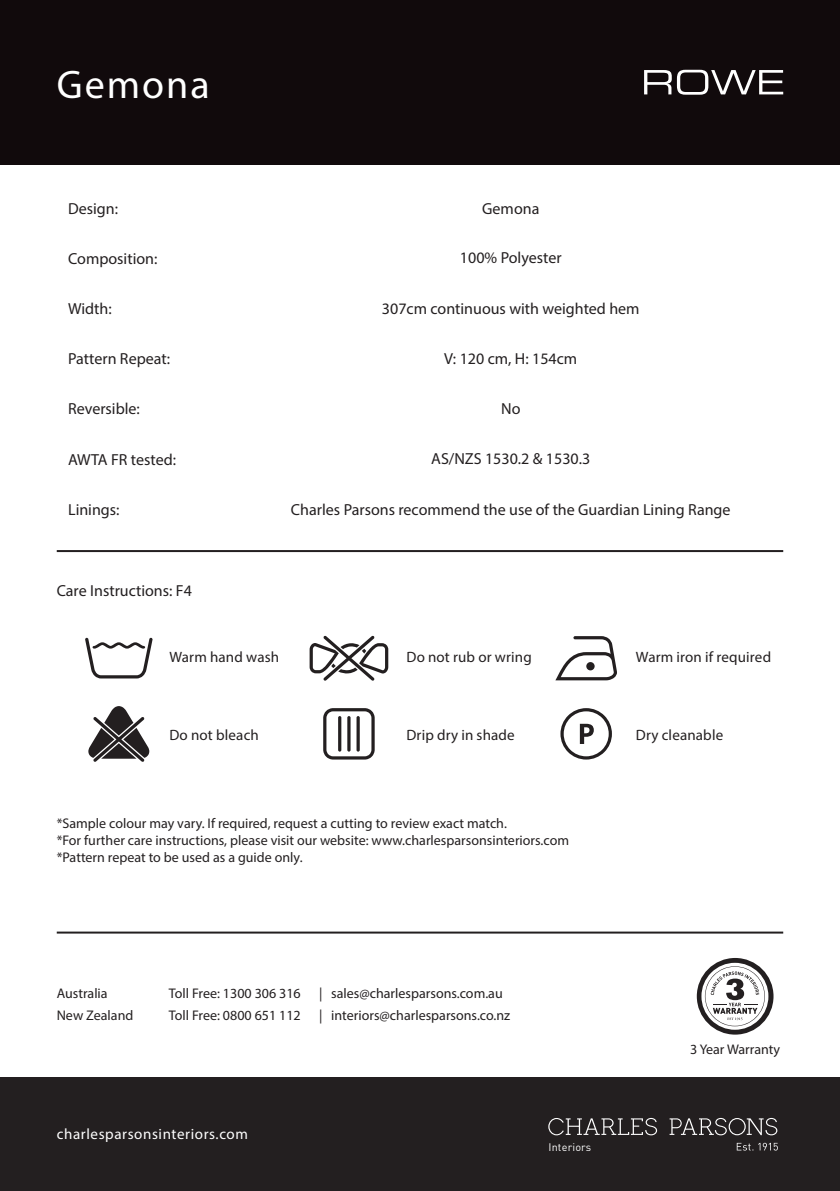
<style>
.page{position:relative;width:840px;height:1191px;background:#fff}
.page>*{position:absolute;margin:0;border:0;box-sizing:border-box;transform-origin:0 0}
.t1{font:40px "Myriad Pro";letter-spacing:.05em;color:#fff}
.t2{font:16px "Myriad Pro";color:#231f20}
.t3{font:15px "Myriad Pro";letter-spacing:.01em;color:#231f20}
.t4{font:15px "Myriad Pro";letter-spacing:.04em;color:#fff}
.t5{font:14px/16.8px "Myriad Pro";color:#231f20}
.t6{font:10.8px "DIN";letter-spacing:.015em;color:#fff}
</style>
<div class="page">
<div style="left:0;top:1077px;width:839px;height:114px;background:#231f20"></div>
<svg style="left:736px;top:1142px;width:41px;height:8px"></svg>
<svg style="left:548px;top:1118px;width:108px;height:17px"></svg>
<svg style="left:669px;top:1118px;width:108px;height:17px"></svg>
<hr style="left:57px;top:550px;width:725px;height:2px;background:#231f20">
<div style="left:0;top:0;width:839px;height:164px;background:#110a0c"></div>
<svg style="left:644px;top:70px;width:138px;height:25px"></svg>
<hr style="left:57px;top:931px;width:725px;height:2px;background:#231f20">
<svg style="left:696px;top:958px;width:77px;height:76px"></svg>
<svg style="left:309px;top:635px;width:79px;height:46px"></svg>
<svg style="left:88px;top:706px;width:61px;height:56px"></svg>
<svg style="left:323px;top:708px;width:51px;height:51px"></svg>
<svg style="left:560px;top:708px;width:51px;height:51px"></svg>
<svg style="left:555px;top:636px;width:61px;height:44px"></svg>
<svg style="left:85px;top:637px;width:68px;height:41px"></svg>
<h1 class="t1" style="left:57px;top:60px;width:154px">Gemona</h1>
<p class="t2" style="left:68px;top:198px;width:51px">Design:</p>
<p class="t2" style="left:482px;top:198px;width:59px">Gemona</p>
<p class="t2" style="left:68px;top:248px;width:91px">Composition:</p>
<p class="t2" style="left:459px;top:248px;width:103px">100% Polyester</p>
<p class="t2" style="left:68px;top:299px;width:45px">Width:</p>
<p class="t2" style="left:382px;top:298px;width:259px">307cm continuous with weighted hem</p>
<p class="t2" style="left:68px;top:349px;width:103px">Pattern Repeat:</p>
<p class="t2" style="left:444px;top:349px;width:134px">V: 120 cm, H: 154cm</p>
<p class="t2" style="left:68px;top:399px;width:73px">Reversible:</p>
<p class="t2" style="left:501px;top:399px;width:21px">No</p>
<p class="t2" style="left:68px;top:449px;width:109px">AWTA FR tested:</p>
<p class="t2" style="left:431px;top:449px;width:160px">AS/NZS 1530.2 &amp; 1530.3</p>
<p class="t2" style="left:68px;top:499px;width:53px">Linings:</p>
<p class="t2" style="left:291px;top:499px;width:441px">Charles Parsons recommend the use of the Guardian Lining Range</p>
<p class="t2" style="left:57px;top:580px;width:137px">Care Instructions: F4</p>
<p class="t3" style="left:169px;top:647px;width:111px">Warm hand wash</p>
<p class="t3" style="left:169px;top:725px;width:91px">Do not bleach</p>
<p class="t3" style="left:406px;top:647px;width:127px">Do not rub or wring</p>
<p class="t3" style="left:406px;top:725px;width:110px">Drip dry in shade</p>
<p class="t5" style="left:57px;top:814px;width:513px">*Sample colour may vary. If required, request a cutting to review exact match.<br>*For further care instructions, please visit our website: www.charlesparsonsinteriors.com *Pattern repeat to be used as a guide only.</p>
<p class="t3" style="left:635px;top:647px;width:137px">Warm iron if required</p>
<p class="t3" style="left:635px;top:725px;width:89px">Dry cleanable</p>
<p class="t5" style="left:57px;top:985px;width:52px">Australia</p>
<p class="t5" style="left:169px;top:985px;width:133px">Toll Free: 1300 306 316</p>
<p class="t5" style="left:319px;top:985px;width:185px">| sales@charlesparsons.com.au</p>
<p class="t5" style="left:57px;top:1007px;width:78px">New Zealand</p>
<p class="t5" style="left:169px;top:1007px;width:133px">Toll Free: 0800 651 112</p>
<p class="t5" style="left:319px;top:1007px;width:192px">| interiors@charlesparsons.co.nz</p>
<p class="t4" style="left:57px;top:1125px;width:192px">charlesparsonsinteriors.com</p>
<p class="t6" style="left:548px;top:1139px;width:44px">Interiors</p>
<p class="t5" style="left:689px;top:1040px;width:91px">3 Year Warranty</p>
</div>
